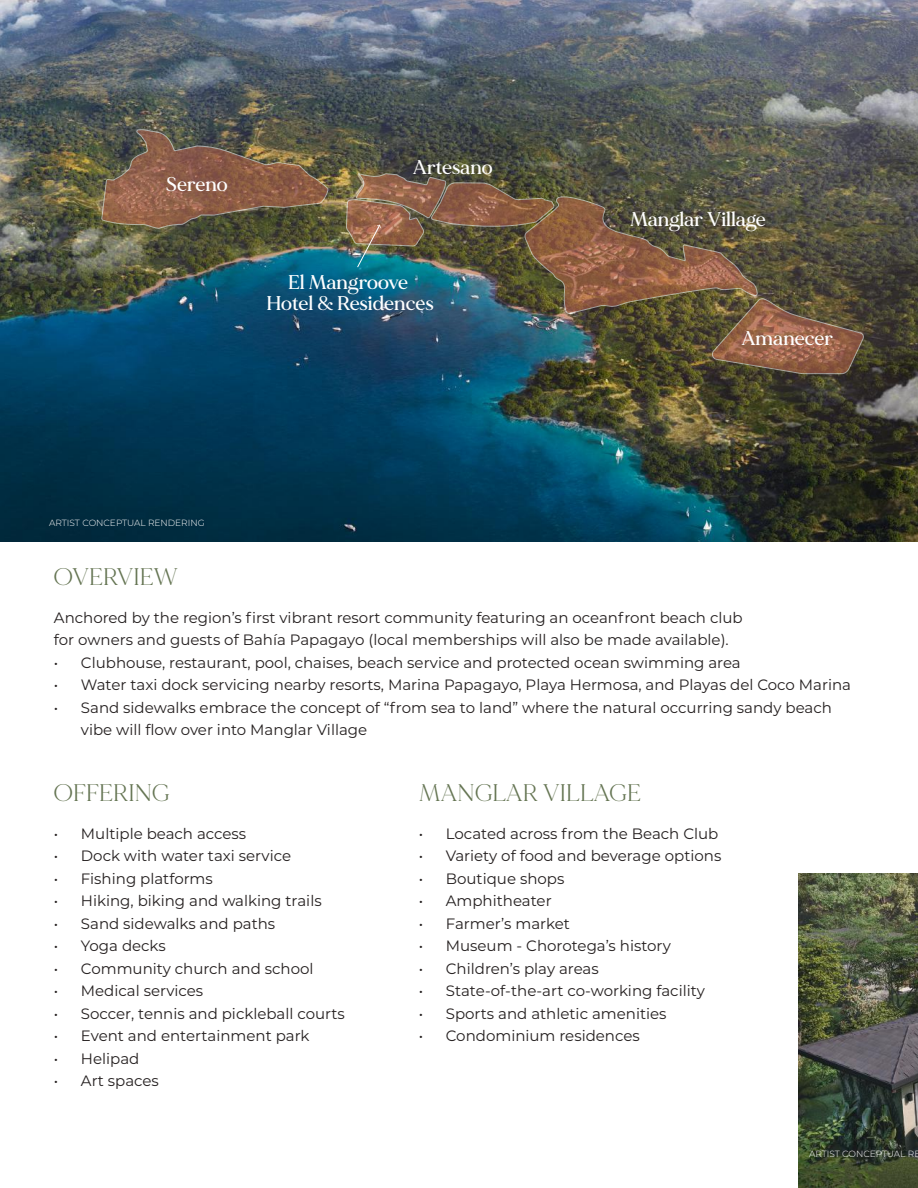
<style>
.page{position:relative;width:918px;height:1188px;background:#fff}
.page>*{position:absolute;margin:0;border:0;box-sizing:border-box;transform-origin:0 0}
.t1{font:24px "MADE Mirage";color:#657553}
.t2{font:500 19.8px/21px "MADE Mirage";letter-spacing:.01em;color:#fff;text-align:center}
.t3{font:15px/22.5px "Montserrat";color:#241f1f}
.t4{font:300 9px "Montserrat";color:#fff}
</style>
<div class="page">
<img style="left:0;top:0;width:918px;height:542px">
<img style="left:101px;top:129px;width:227px;height:100px">
<img style="left:346px;top:173px;width:518px;height:201px">
<img style="left:799px;top:874px;width:119px;height:314px">
<h2 class="t2" style="left:166px;top:174px;width:63px">Sereno</h2>
<h2 class="t2" style="left:413px;top:157px;width:81px">Artesano</h2>
<h2 class="t2" style="left:267px;top:272px;width:169px">El Mangroove<br>Hotel &amp; Residences</h2>
<p class="t4" style="left:49px;top:516px;width:157px">ARTIST CONCEPTUAL RENDERING</p>
<h2 class="t2" style="left:630px;top:209px;width:137px">Manglar Village</h2>
<h2 class="t2" style="left:741px;top:328px;width:93px">Amanecer</h2>
<h1 class="t1" style="left:54px;top:562px;width:126px">OVERVIEW</h1>
<p class="t3" style="left:54px;top:606px;width:690px">Anchored by the region’s first vibrant resort community featuring an oceanfront beach club for owners and guests of Bahía Papagayo (local memberships will also be made available).</p>
<p class="t3" style="left:54px;top:651px;width:688px">• Clubhouse, restaurant, pool, chaises, beach service and protected ocean swimming area</p>
<p class="t3" style="left:54px;top:673px;width:799px">• Water taxi dock servicing nearby resorts, Marina Papagayo, Playa Hermosa, and Playas del Coco Marina</p>
<p class="t3" style="left:81px;top:696px;width:752px;text-indent:-27px">• Sand sidewalks embrace the concept of “from sea to land” where the natural occurring sandy beach vibe will flow over into Manglar Village</p>
<h1 class="t1" style="left:54px;top:778px;width:117px">OFFERING</h1>
<p class="t3" style="left:54px;top:822px;width:194px">• Multiple beach access</p>
<p class="t3" style="left:54px;top:844px;width:239px">• Dock with water taxi service</p>
<p class="t3" style="left:54px;top:867px;width:160px">• Fishing platforms</p>
<p class="t3" style="left:54px;top:889px;width:269px">• Hiking, biking and walking trails</p>
<p class="t3" style="left:54px;top:912px;width:223px">• Sand sidewalks and paths</p>
<p class="t3" style="left:54px;top:934px;width:113px">• Yoga decks</p>
<p class="t3" style="left:54px;top:957px;width:261px">• Community church and school</p>
<p class="t3" style="left:54px;top:979px;width:151px">• Medical services</p>
<p class="t3" style="left:54px;top:1002px;width:292px">• Soccer, tennis and pickleball courts</p>
<p class="t3" style="left:54px;top:1024px;width:257px">• Event and entertainment park</p>
<p class="t3" style="left:54px;top:1047px;width:87px">• Helipad</p>
<p class="t3" style="left:54px;top:1069px;width:107px">• Art spaces</p>
<h1 class="t1" style="left:419px;top:778px;width:224px">MANGLAR VILLAGE</h1>
<p class="t3" style="left:419px;top:822px;width:301px">• Located across from the Beach Club</p>
<p class="t3" style="left:419px;top:844px;width:304px">• Variety of food and beverage options</p>
<p class="t3" style="left:419px;top:867px;width:147px">• Boutique shops</p>
<p class="t3" style="left:419px;top:889px;width:134px">• Amphitheater</p>
<p class="t3" style="left:419px;top:912px;width:153px">• Farmer’s market</p>
<p class="t3" style="left:419px;top:934px;width:254px">• Museum - Chorotega’s history</p>
<p class="t3" style="left:419px;top:957px;width:181px">• Children’s play areas</p>
<p class="t3" style="left:419px;top:979px;width:288px">• State-of-the-art co-working facility</p>
<p class="t3" style="left:419px;top:1002px;width:249px">• Sports and athletic amenities</p>
<p class="t3" style="left:419px;top:1024px;width:223px">• Condominium residences</p>
<p class="t4" style="left:809px;top:1148px;width:113px">ARTIST CONCEPTUAL RE</p>
</div>
